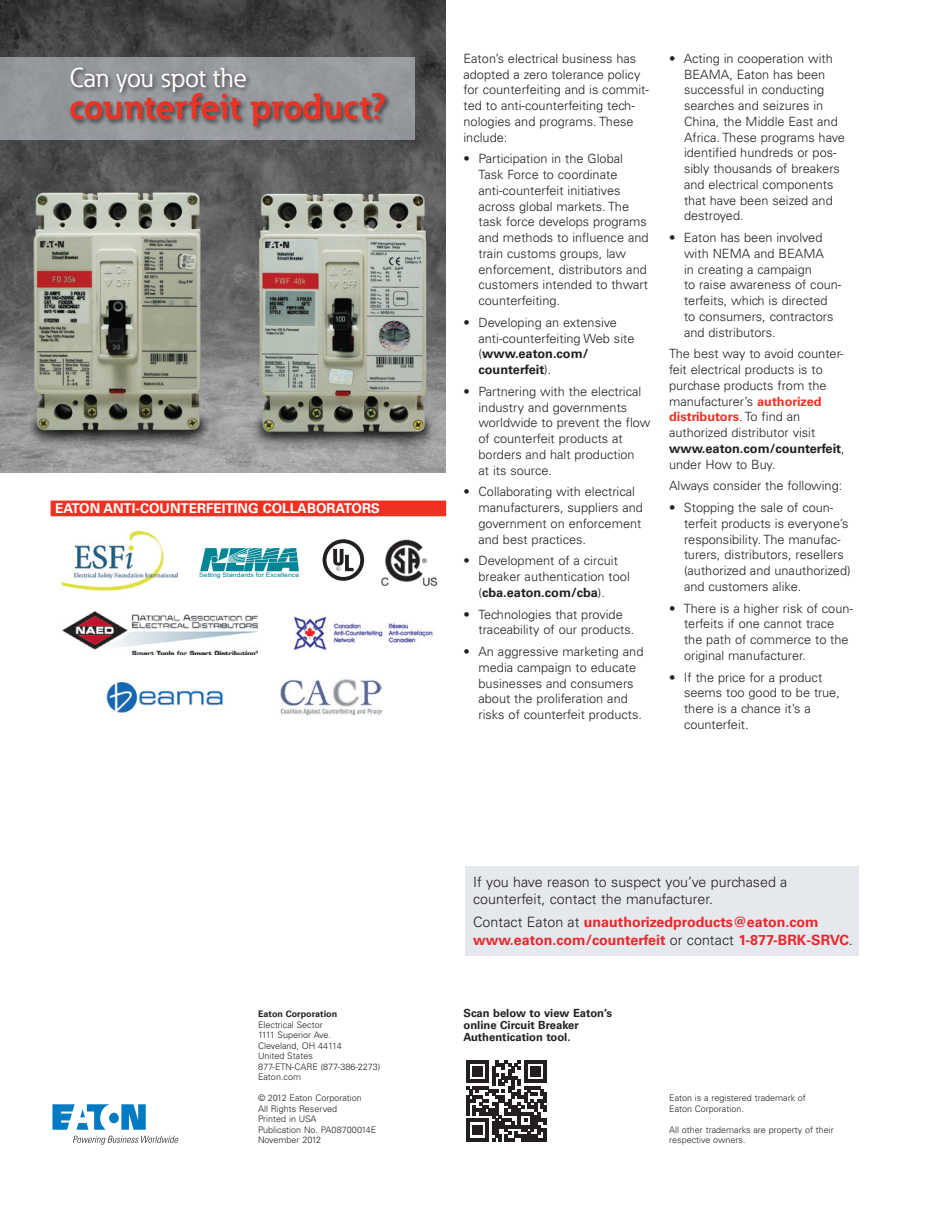
<style>
.page{position:relative;width:945px;height:1215px;background:#fff}
.page>*{position:absolute;margin:0;border:0;box-sizing:border-box;transform-origin:0 0}
.t1{font:700 36px "Eaton";color:#ef3122}
.t2{font:27px "Eaton";letter-spacing:-.01em;color:#fff}
.Body_Copy{font:700 14.25px/17.2px "Univers";color:#e9282d}
.Body_Copy-2{font:300 14.25px/17.2px "Univers";color:#231f20}
.Sidebar_Head{font:700 13.5px "Univers";color:#fff}
.Bullet_Point_Copy{font:300 12.75px/15.8px "Univers";color:#231f20}
.Body_Copy-3{font:300 12.75px/15.8px "Univers";color:#231f20}
.Call_Out_Overview{font:700 11.25px/12px "Univers LT Std";color:#231f20}
._09_Backpage_Body{font:300 9px/10.5px "Univers";color:#231f20}
._09_Backpage_Body-2{font:700 9px "Univers";color:#231f20}
.t3{font:6.15px "Arial Narrow";color:#007e8e;scale:1.37 1}
.s1{font-weight:700}
.s2{font-weight:700;color:#ef3122}
.s3{font-weight:300;color:#231f20}
</style>
<div class="page">
<svg style="left:52px;top:1104px;width:94px;height:26px"></svg>
<svg style="left:73px;top:1136px;width:106px;height:9px"></svg>
<div style="left:465px;top:866px;width:393px;height:90px;background:#e5e8ec"></div>
<div style="left:51px;top:501px;width:395px;height:15px;background:#ef3122"></div>
<svg style="left:200px;top:548px;width:99px;height:23px;background:#47a7b1"></svg>
<svg style="left:323px;top:539px;width:41px;height:42px"></svg>
<img style="left:0;top:1px;width:446px;height:471px">
<div style="left:0;top:58px;width:415px;height:82px;background:#94989c"></div>
<div style="left:68px;top:66px;width:324px;height:67px;background:#231f20;opacity:.75"></div>
<img style="left:62px;top:611px;width:196px;height:44px">
<img style="left:62px;top:532px;width:115px;height:59px">
<img style="left:280px;top:679px;width:101px;height:36px">
<img style="left:106px;top:682px;width:117px;height:31px">
<img style="left:293px;top:616px;width:140px;height:34px">
<img style="left:381px;top:539px;width:57px;height:47px">
<svg style="left:466px;top:1060px;width:81px;height:81px"></svg>
<p class="t2" style="left:70px;top:61px;width:179px">Can you spot the</p>
<p class="t1" style="left:70px;top:84px;width:319px">counterfeit product?</p>
<p class="Sidebar_Head" style="left:55px;top:501px;width:326px">EATON ANTI-COUNTERFEITING COLLABORATORS</p>
<p class="t3" style="left:199px;top:571px;width:74px">Setting Standards for Excellence</p>
<p class="_09_Backpage_Body-2" style="left:258px;top:1009px;width:81px">Eaton Corporation</p>
<p class="_09_Backpage_Body" style="left:258px;top:1019px;width:66px">Electrical Sector</p>
<p class="_09_Backpage_Body" style="left:258px;top:1030px;width:75px">1111 Superior Ave.</p>
<p class="_09_Backpage_Body" style="left:258px;top:1040px;width:85px">Cleveland, OH 44114</p>
<p class="_09_Backpage_Body" style="left:258px;top:1051px;width:56px">United States</p>
<p class="_09_Backpage_Body" style="left:258px;top:1061px;width:124px">877-ETN-CARE (877-386-2273)</p>
<p class="_09_Backpage_Body" style="left:258px;top:1072px;width:45px">Eaton.com</p>
<p class="_09_Backpage_Body" style="left:258px;top:1093px;width:105px">© 2012 Eaton Corporation</p>
<p class="_09_Backpage_Body" style="left:258px;top:1103px;width:81px">All Rights Reserved</p>
<p class="_09_Backpage_Body" style="left:258px;top:1114px;width:60px">Printed in USA</p>
<p class="_09_Backpage_Body" style="left:258px;top:1124px;width:120px">Publication No. PA08700014E</p>
<p class="_09_Backpage_Body" style="left:258px;top:1135px;width:65px">November 2012</p>
<p class="Body_Copy-3" style="left:464px;top:50px;width:187px">Eaton’s electrical business has adopted a zero tolerance policy for counterfeiting and is commit&shy;ted to anti-counterfeiting tech&shy;nologies and programs. These include:</p>
<p class="Bullet_Point_Copy" style="left:478px;top:151px;width:172px;text-indent:-15px">• Participation in the Global<br>Task Force to coordinate anti-counterfeit initiatives across global markets. The task force develops programs and methods to influence and train customs groups, law enforcement, distributors and customers intended to thwart counterfeiting.</p>
<p class="Bullet_Point_Copy" style="left:478px;top:314px;width:158px;text-indent:-15px">• Developing an extensive anti-counterfeiting Web site (<span class="s1">www.eaton.com/ counterfeit</span>).</p>
<p class="Bullet_Point_Copy" style="left:478px;top:383px;width:173px;text-indent:-15px">• Partnering with the electrical industry and governments worldwide to prevent the flow of counterfeit products at borders and halt production<br>at its source.</p>
<p class="Bullet_Point_Copy" style="left:478px;top:484px;width:166px;text-indent:-15px">• Collaborating with electrical manufacturers, suppliers and government on enforcement and best practices.</p>
<p class="Bullet_Point_Copy" style="left:478px;top:553px;width:153px;text-indent:-15px">• Development of a circuit breaker authentication tool (<span class="s1">cba.eaton.com/cba</span>).</p>
<p class="Bullet_Point_Copy" style="left:478px;top:606px;width:157px;text-indent:-15px">• Technologies that provide traceability of our products.</p>
<p class="Bullet_Point_Copy" style="left:478px;top:644px;width:166px;text-indent:-15px">• An aggressive marketing and media campaign to educate businesses and consumers about the proliferation and risks of counterfeit products.</p>
<p class="Bullet_Point_Copy" style="left:684px;top:50px;width:163px;text-indent:-15px">• Acting in cooperation with<br>BEAMA, Eaton has been successful in conducting searches and seizures in<br>China, the Middle East and<br>Africa. These programs have identified hundreds or pos&shy;sibly thousands of breakers and electrical components that have been seized and destroyed.</p>
<p class="Bullet_Point_Copy" style="left:684px;top:230px;width:159px;text-indent:-15px">• Eaton has been involved with NEMA and BEAMA<br>in creating a campaign<br>to raise awareness of coun&shy;terfeits, which is directed to consumers, contractors and distributors.</p>
<p class="Body_Copy-3" style="left:669px;top:346px;width:177px">The best way to avoid counter&shy;feit electrical products is to purchase products from the manufacturer’s <span class="s2">authorized distributors</span>. To find an authorized distributor visit <span class="s1">www.eaton.com/counterfeit</span>, under How to Buy.</p>
<p class="Body_Copy-3" style="left:669px;top:478px;width:175px">Always consider the following:</p>
<p class="Bullet_Point_Copy" style="left:684px;top:500px;width:168px;text-indent:-15px">• Stopping the sale of coun&shy;terfeit products is everyone’s responsibility. The manufac&shy;turers, distributors, resellers (authorized and unauthorized) and customers alike.</p>
<p class="Bullet_Point_Copy" style="left:684px;top:600px;width:171px;text-indent:-15px">• There is a higher risk of coun&shy;terfeits if one cannot trace the path of commerce to the original manufacturer.</p>
<p class="Bullet_Point_Copy" style="left:684px;top:669px;width:157px;text-indent:-15px">• If the price for a product seems too good to be true, there is a chance it’s a counterfeit.</p>
<p class="Body_Copy-2" style="left:473px;top:873px;width:316px">If you have reason to suspect you’ve purchased a counterfeit, contact the manufacturer.</p>
<p class="Body_Copy" style="left:473px;top:914px;width:381px"><span class="s3">Contact Eaton at</span> unauthorizedproducts@eaton.com www.eaton.com/counterfeit <span class="s3">or contact</span> 1-877-BRK-SRVC<span class="s3">.</span></p>
<p class="Call_Out_Overview" style="left:464px;top:1007px;width:150px">Scan below to view Eaton’s online Circuit Breaker<br>Authentication tool.</p>
<p class="_09_Backpage_Body" style="left:669px;top:1093px;width:138px">Eaton is a registered trademark of<br>Eaton Corporation.</p>
<p class="_09_Backpage_Body" style="left:669px;top:1124px;width:166px">All other trademarks are property of their respective owners.</p>
</div>
